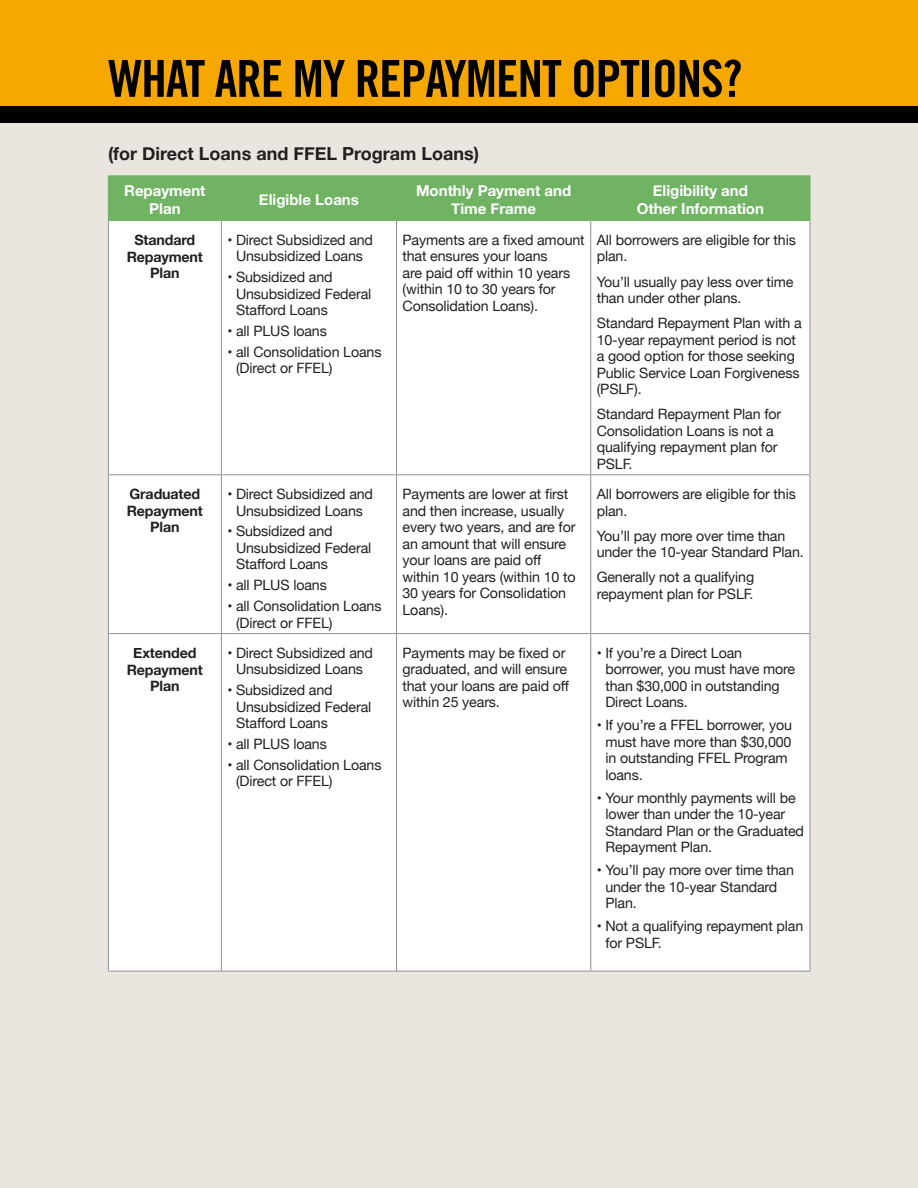
<style>
.page{position:relative;width:918px;height:1188px;background:#fff}
.page>*{position:absolute;margin:0;border:0;box-sizing:border-box;transform-origin:0 0}
.t1{font:51px "Trade Gothic LT Std Bd Cn 20";letter-spacing:-.02em;color:#000}
.t2{font:700 18px "Helvetica Neue";color:#231f20}
.t3{font:700 15px/18px "Helvetica Neue";color:#fff;text-align:center}
.t4{font:14.25px/16.5px "Helvetica Neue";letter-spacing:-.01em;color:#231f20}
.t5{font:700 14.25px/16.5px "Helvetica Neue";letter-spacing:-.01em;color:#231f20;text-align:center}
</style>
<div class="page">
<div style="left:0;top:116px;width:918px;height:1072px;background:#eae6df"></div>
<div style="left:0;top:0;width:918px;height:118px;background:#f6a800"></div>
<div style="left:0;top:106px;width:918px;height:17px;background:#000"></div>
<div style="left:109px;top:177px;width:701px;height:43px;background:#6fb363"></div>
<div style="left:109px;top:221px;width:701px;height:750px;background:#fff"></div>
<hr style="left:108px;top:221px;width:1px;height:253px;background:#919295">
<hr style="left:221px;top:221px;width:1px;height:253px;background:#919295">
<hr style="left:396px;top:221px;width:1px;height:253px;background:#919295">
<hr style="left:590px;top:221px;width:1px;height:253px;background:#919295">
<hr style="left:810px;top:221px;width:1px;height:253px;background:#919295">
<hr style="left:108px;top:474px;width:113px;height:1px;background:#919295">
<hr style="left:108px;top:475px;width:1px;height:158px;background:#919295">
<hr style="left:221px;top:474px;width:176px;height:1px;background:#919295">
<hr style="left:221px;top:475px;width:1px;height:158px;background:#919295">
<hr style="left:397px;top:474px;width:194px;height:1px;background:#919295">
<hr style="left:396px;top:475px;width:1px;height:158px;background:#919295">
<hr style="left:591px;top:474px;width:219px;height:1px;background:#919295">
<hr style="left:590px;top:475px;width:1px;height:158px;background:#919295">
<hr style="left:810px;top:475px;width:1px;height:158px;background:#919295">
<hr style="left:108px;top:633px;width:113px;height:1px;background:#919295">
<hr style="left:108px;top:634px;width:1px;height:337px;background:#919295">
<hr style="left:221px;top:633px;width:176px;height:1px;background:#919295">
<hr style="left:221px;top:634px;width:1px;height:337px;background:#919295">
<hr style="left:397px;top:633px;width:194px;height:1px;background:#919295">
<hr style="left:396px;top:634px;width:1px;height:337px;background:#919295">
<hr style="left:591px;top:633px;width:219px;height:1px;background:#919295">
<hr style="left:590px;top:634px;width:1px;height:337px;background:#919295">
<hr style="left:810px;top:634px;width:1px;height:337px;background:#919295">
<hr style="left:108px;top:971px;width:113px;height:1px;background:#919295">
<hr style="left:221px;top:971px;width:176px;height:1px;background:#919295">
<hr style="left:397px;top:971px;width:194px;height:1px;background:#919295">
<hr style="left:591px;top:971px;width:219px;height:1px;background:#919295">
<hr style="left:108px;top:176px;width:113px;height:1px;background:#6fb363">
<hr style="left:108px;top:176px;width:1px;height:44px;background:#6fb363">
<hr style="left:221px;top:176px;width:176px;height:1px;background:#6fb363">
<hr style="left:221px;top:176px;width:1px;height:44px;background:#6fb363">
<hr style="left:397px;top:176px;width:194px;height:1px;background:#6fb363">
<hr style="left:396px;top:176px;width:1px;height:44px;background:#6fb363">
<hr style="left:591px;top:176px;width:219px;height:1px;background:#6fb363">
<hr style="left:590px;top:176px;width:1px;height:44px;background:#6fb363">
<hr style="left:810px;top:176px;width:1px;height:44px;background:#6fb363">
<hr style="left:108px;top:220px;width:113px;height:1px;background:#6fb363">
<hr style="left:221px;top:220px;width:176px;height:1px;background:#6fb363">
<hr style="left:397px;top:220px;width:194px;height:1px;background:#6fb363">
<hr style="left:591px;top:220px;width:219px;height:1px;background:#6fb363">
<p class="t1" style="left:108px;top:48px;width:636px">WHAT ARE MY REPAYMENT OPTIONS?</p>
<p class="t2" style="left:108px;top:140px;width:373px">(for Direct Loans and FFEL Program Loans)</p>
<p class="t3" style="left:124px;top:183px;width:83px">Repayment<br>Plan</p>
<p class="t3" style="left:259px;top:192px;width:101px">Eligible Loans</p>
<p class="t3" style="left:416px;top:183px;width:157px">Monthly Payment and<br>Time Frame</p>
<p class="t3" style="left:637px;top:183px;width:129px">Eligibility and<br>Other Information</p>
<p class="t5" style="left:127px;top:232px;width:78px">Standard<br>Repayment<br>Plan</p>
<p class="t4" style="left:227px;top:232px;width:147px;text-align:center">• Direct Subsidized and<br>Unsubsidized Loans</p>
<p class="t4" style="left:403px;top:232px;width:184px">Payments are a fixed amount that ensures your loans<br>are paid off within 10 years (within 10 to 30 years for<br>Consolidation Loans).</p>
<p class="t4" style="left:597px;top:232px;width:201px">All borrowers are eligible for this plan.</p>
<p class="t4" style="left:236px;top:270px;width:137px;text-indent:-9px">• Subsidized and<br>Unsubsidized Federal<br>Stafford Loans</p>
<p class="t4" style="left:227px;top:324px;width:101px">• all PLUS loans</p>
<p class="t4" style="left:236px;top:344px;width:147px;text-indent:-9px">• all Consolidation Loans (Direct or FFEL)</p>
<p class="t4" style="left:597px;top:274px;width:198px">You’ll usually pay less over time than under other plans.</p>
<p class="t4" style="left:597px;top:316px;width:206px">Standard Repayment Plan with a<br>10-year repayment period is not a good option for those seeking<br>Public Service Loan Forgiveness (PSLF).</p>
<p class="t4" style="left:597px;top:407px;width:186px">Standard Repayment Plan for<br>Consolidation Loans is not a qualifying repayment plan for<br>PSLF.</p>
<p class="t5" style="left:127px;top:487px;width:78px">Graduated<br>Repayment<br>Plan</p>
<p class="t4" style="left:227px;top:487px;width:147px;text-align:center">• Direct Subsidized and<br>Unsubsidized Loans</p>
<p class="t4" style="left:236px;top:524px;width:137px;text-indent:-9px">• Subsidized and<br>Unsubsidized Federal<br>Stafford Loans</p>
<p class="t4" style="left:227px;top:578px;width:101px">• all PLUS loans</p>
<p class="t4" style="left:236px;top:599px;width:147px;text-indent:-9px">• all Consolidation Loans (Direct or FFEL)</p>
<p class="t4" style="left:403px;top:487px;width:175px">Payments are lower at first and then increase, usually every two years, and are for an amount that will ensure your loans are paid off within 10 years (within 10 to<br>30 years for Consolidation<br>Loans).</p>
<p class="t4" style="left:597px;top:487px;width:201px">All borrowers are eligible for this plan.</p>
<p class="t4" style="left:597px;top:528px;width:209px">You’ll pay more over time than under the 10-year Standard Plan.</p>
<p class="t4" style="left:597px;top:570px;width:159px">Generally not a qualifying repayment plan for PSLF.</p>
<p class="t5" style="left:127px;top:645px;width:78px">Extended<br>Repayment<br>Plan</p>
<p class="t4" style="left:227px;top:645px;width:147px;text-align:center">• Direct Subsidized and<br>Unsubsidized Loans</p>
<p class="t4" style="left:236px;top:683px;width:137px;text-indent:-9px">• Subsidized and<br>Unsubsidized Federal<br>Stafford Loans</p>
<p class="t4" style="left:227px;top:737px;width:101px">• all PLUS loans</p>
<p class="t4" style="left:236px;top:757px;width:147px;text-indent:-9px">• all Consolidation Loans (Direct or FFEL)</p>
<p class="t4" style="left:403px;top:645px;width:168px">Payments may be fixed or graduated, and will ensure that your loans are paid off within 25 years.</p>
<p class="t4" style="left:605px;top:645px;width:191px;text-indent:-9px">• If you’re a Direct Loan borrower, you must have more than $30,000 in outstanding<br>Direct Loans.</p>
<p class="t4" style="left:605px;top:718px;width:188px;text-indent:-9px">• If you’re a FFEL borrower, you must have more than $30,000 in outstanding FFEL Program loans.</p>
<p class="t4" style="left:605px;top:790px;width:200px;text-indent:-9px">• Your monthly payments will be lower than under the 10-year<br>Standard Plan or the Graduated<br>Repayment Plan.</p>
<p class="t4" style="left:605px;top:863px;width:190px;text-indent:-9px">• You’ll pay more over time than under the 10-year Standard<br>Plan.</p>
<p class="t4" style="left:605px;top:919px;width:199px;text-indent:-9px">• Not a qualifying repayment plan for PSLF.</p>
</div>
